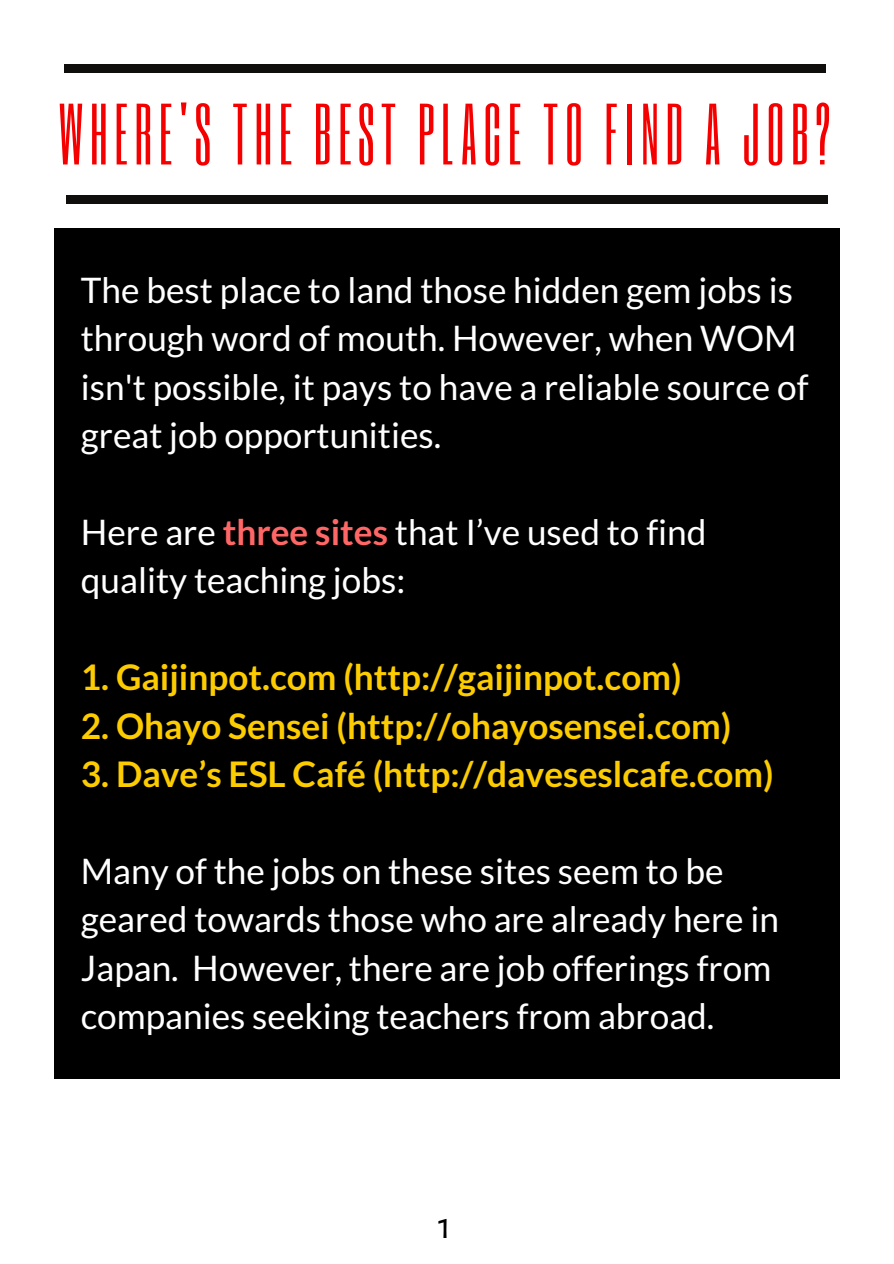
<style>
.page{position:relative;width:894px;height:1264px;background:#fff}
.page>*{position:absolute;margin:0;border:0;box-sizing:border-box;transform-origin:0 0}
.t1{font:72px "Six Caps";letter-spacing:.09em;color:#f40000}
.t2{font:37.95px "Alegreya Sans";color:#000}
.t3{font:35.25px/48.4px "Lato";color:#fff}
.t4{font:700 35.25px "Lato";color:#fccc00}
.s1{font-weight:700;color:#ff6767}
</style>
<div class="page">
<div style="left:64px;top:65px;width:761px;height:7px;background:#0f0e0c"></div>
<div style="left:66px;top:195px;width:761px;height:8px;background:#0f0e0c"></div>
<div style="left:55px;top:229px;width:784px;height:850px;background:#000"></div>
<h1 class="t1" style="left:59px;top:85px;width:773px">WHERE'S THE BEST PLACE TO FIND A JOB?</h1>
<p class="t3" style="left:81px;top:265px;width:729px">The best place to land those hidden gem jobs is through word of mouth. However, when WOM isn't possible, it pays to have a reliable source of great job opportunities.</p>
<p class="t3" style="left:81px;top:507px;width:627px">Here are <span class="s1">three sites</span> that I’ve used to find quality teaching jobs:</p>
<p class="t4" style="left:81px;top:655px;width:602px">1. Gaijinpot.com (http://gaijinpot.com)</p>
<p class="t4" style="left:81px;top:703px;width:652px">2. Ohayo Sensei (http://ohayosensei.com)</p>
<p class="t4" style="left:81px;top:752px;width:694px">3. Dave’s ESL Café (http://daveseslcafe.com)</p>
<p class="t3" style="left:81px;top:846px;width:699px">Many of the jobs on these sites seem to be geared towards those who are already here in Japan. However, there are job offerings from companies seeking teachers from abroad.</p>
<p class="t2" style="left:438px;top:1204px;width:15px">1</p>
</div>
